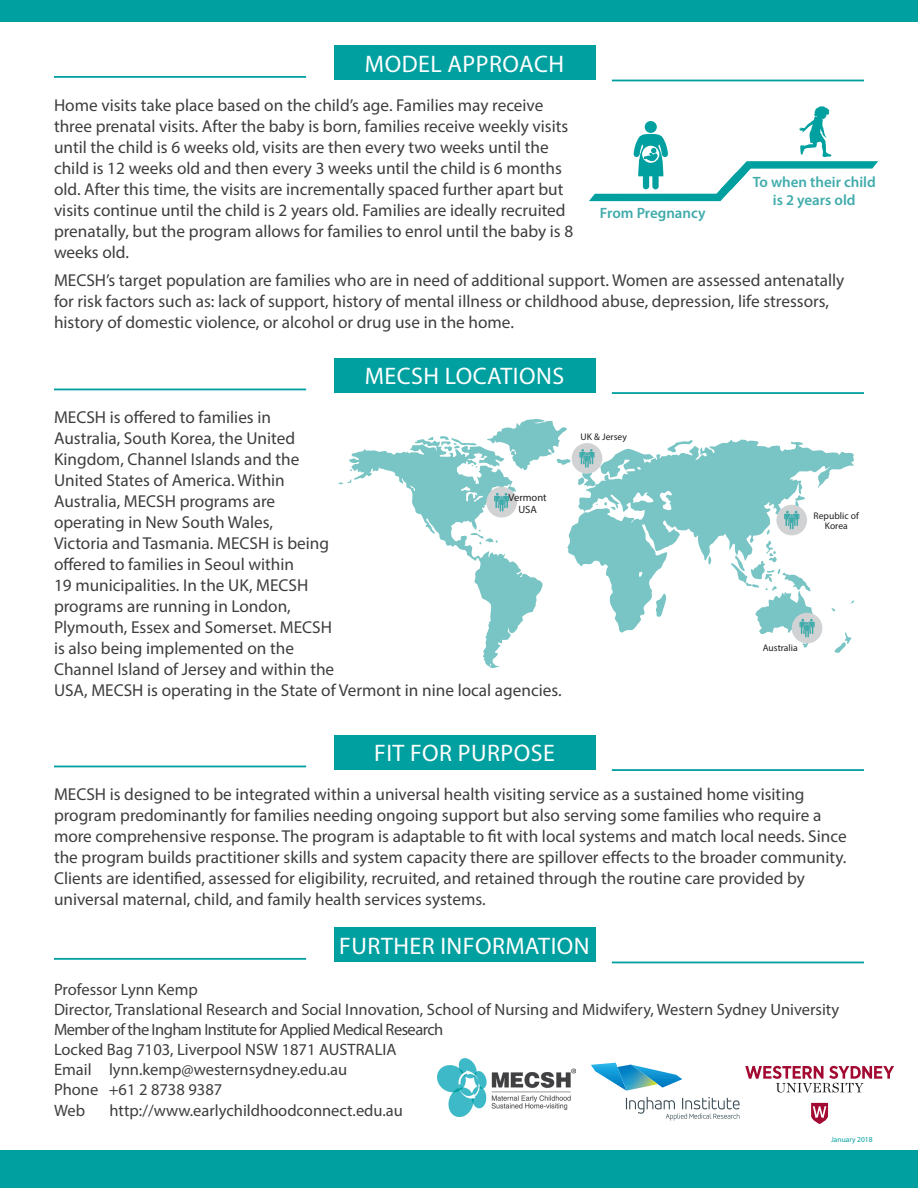
<style>
.page{position:relative;width:918px;height:1188px;background:#fff}
.page>*{position:absolute;margin:0;border:0;box-sizing:border-box;transform-origin:0 0}
.t1{font:24px "Myriad Pro";letter-spacing:.02em;color:#fff}
.Poster_Text{font:17.25px/21px "Myriad Pro";color:#3e3e3f}
.Main_Text{font:16.5px "Myriad Pro";color:#3e3e3f}
.Main_Text-2{font:16.5px "Myriad Pro";letter-spacing:-.035em;color:#3e3e3f}
.Variable_hdg{font:600 15px/18px "Myriad Pro";color:#40abab;text-align:center}
.Body{font:10.5px "Myriad Pro";color:#231f20}
.Body-2{font:9.6px/10.5px "Myriad Pro";color:#231f20;text-align:center}
.t2{font:7.5px "Myriad Pro";color:#009fa0}
</style>
<div class="page">
<div style="left:334px;top:46px;width:261px;height:34px;background:#009fa0"></div>
<hr style="left:612px;top:80px;width:252px;height:1px;background:#009fa0">
<hr style="left:54px;top:76px;width:252px;height:2px;background:#009fa0">
<div style="left:334px;top:358px;width:261px;height:34px;background:#009fa0"></div>
<hr style="left:612px;top:392px;width:252px;height:2px;background:#009fa0">
<hr style="left:54px;top:389px;width:252px;height:1px;background:#009fa0">
<svg style="left:338px;top:419px;width:517px;height:249px"></svg>
<svg style="left:589px;top:106px;width:289px;height:95px"></svg>
<div style="left:0;top:0;width:918px;height:21px;background:#009fa0"></div>
<div style="left:0;top:1151px;width:918px;height:37px;background:#009fa0"></div>
<img style="left:438px;top:1059px;width:137px;height:57px">
<svg style="left:591px;top:1063px;width:303px;height:61px"></svg>
<div style="left:334px;top:735px;width:261px;height:34px;background:#009fa0"></div>
<hr style="left:612px;top:769px;width:252px;height:2px;background:#009fa0">
<hr style="left:54px;top:766px;width:252px;height:1px;background:#009fa0">
<div style="left:334px;top:928px;width:261px;height:34px;background:#009fa0"></div>
<hr style="left:612px;top:962px;width:252px;height:1px;background:#009fa0">
<hr style="left:54px;top:958px;width:252px;height:2px;background:#009fa0">
<p class="t1" style="left:365px;top:49px;width:201px">MODEL APPROACH</p>
<p class="Poster_Text" style="left:54px;top:94px;width:521px">Home visits take place based on the child’s age. Families may receive three prenatal visits. After the baby is born, families receive weekly visits until the child is 6 weeks old, visits are then every two weeks until the child is 12 weeks old and then every 3 weeks until the child is 6 months old. After this time, the visits are incrementally spaced further apart but visits continue until the child is 2 years old. Families are ideally recruited prenatally, but the program allows for families to enrol until the baby is 8 weeks old.</p>
<p class="Poster_Text" style="left:54px;top:269px;width:792px">MECSH’s target population are families who are in need of additional support. Women are assessed antenatally for risk factors such as: lack of support, history of mental illness or childhood abuse, depression, life stressors, history of domestic violence, or alcohol or drug use in the home.</p>
<p class="Variable_hdg" style="left:753px;top:172px;width:125px">To when their child is 2 years old</p>
<p class="Variable_hdg" style="left:600px;top:204px;width:107px">From Pregnancy</p>
<p class="t1" style="left:365px;top:361px;width:201px">MECSH LOCATIONS</p>
<p class="Poster_Text" style="left:54px;top:407px;width:509px">MECSH is offered to families in<br>Australia, South Korea, the United<br>Kingdom, Channel Islands and the<br>United States of America. Within<br>Australia, MECSH programs are<br>operating in New South Wales,<br>Victoria and Tasmania. MECSH is being<br>offered to families in Seoul within<br>19 municipalities. In the UK, MECSH<br>programs are running in London,<br>Plymouth, Essex and Somerset. MECSH<br>is also being implemented on the<br>Channel Island of Jersey and within the<br>USA, MECSH is operating in the State of Vermont in nine local agencies.</p>
<p class="Body" style="left:509px;top:491px;width:40px">Vermont</p>
<p class="Body" style="left:518px;top:503px;width:20px">USA</p>
<p class="Body-2" style="left:581px;top:431px;width:48px">UK &amp; Jersey</p>
<p class="Body-2" style="left:814px;top:510px;width:47px">Republic of<br>Korea</p>
<p class="Body-2" style="left:763px;top:642px;width:36px">Australia</p>
<p class="t1" style="left:374px;top:738px;width:182px">FIT FOR PURPOSE</p>
<p class="Poster_Text" style="left:54px;top:784px;width:794px">MECSH is designed to be integrated within a universal health visiting service as a sustained home visiting program predominantly for families needing ongoing support but also serving some families who require a more comprehensive response. The program is adaptable to fit with local systems and match local needs. Since the program builds practitioner skills and system capacity there are spillover effects to the broader community.<br>Clients are identified, assessed for eligibility, recruited, and retained through the routine care provided by universal maternal, child, and family health services systems.</p>
<p class="t1" style="left:339px;top:931px;width:252px">FURTHER INFORMATION</p>
<p class="Main_Text" style="left:54px;top:979px;width:145px">Professor Lynn Kemp</p>
<p class="Main_Text" style="left:54px;top:999px;width:787px">Director, Translational Research and Social Innovation, School of Nursing and Midwifery, Western Sydney University</p>
<p class="Main_Text-2" style="left:54px;top:1019px;width:391px">Member of the Ingham Institute for Applied Medical Research</p>
<p class="Main_Text" style="left:54px;top:1039px;width:344px">Locked Bag 7103, Liverpool NSW 1871 AUSTRALIA</p>
<p class="Main_Text" style="left:54px;top:1060px;width:295px">Email lynn.kemp@westernsydney.edu.au</p>
<p class="Main_Text" style="left:54px;top:1080px;width:170px">Phone +61 2 8738 9387</p>
<p class="Main_Text" style="left:54px;top:1100px;width:33px">Web</p>
<p class="Main_Text" style="left:110px;top:1100px;width:295px">http://www.earlychildhoodconnect.edu.au</p>
<p class="t2" style="left:831px;top:1135px;width:43px">January 2018</p>
</div>
